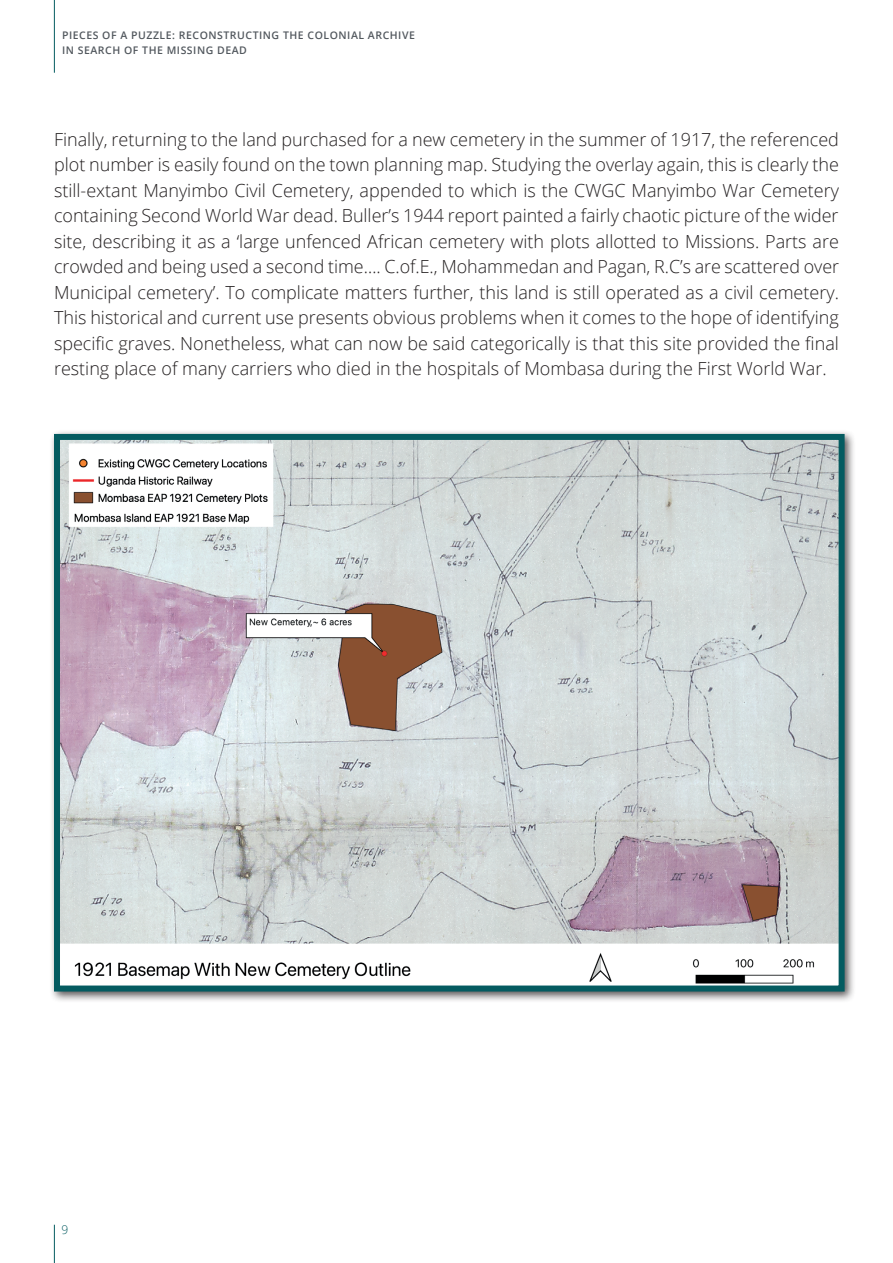
<style>
.page{position:relative;width:893px;height:1263px;background:#fff}
.page>*{position:absolute;margin:0;border:0;box-sizing:border-box;transform-origin:0 0}
.t1{font:300 18px/25.5px "Open Sans";color:#231f20;text-align:justify}
.t2{font:300 12px "Open Sans";color:#045b60}
.t3{font:600 10.5px/15px "Open Sans";letter-spacing:.05em;color:#52585e}
</style>
<div class="page">
<hr style="left:54px;top:1225px;width:1px;height:38px;background:#045b60">
<hr style="left:54px;top:0;width:1px;height:73px;background:#045b60">
<div style="left:49px;top:429px;width:807px;height:574px;background:#231f20;opacity:.75"></div>
<img style="left:61px;top:441px;width:777px;height:543px">
<div style="left:54px;top:434px;width:791px;height:557px;border:6px solid #045b60"></div>
<p class="t3" style="left:62px;top:28px;width:354px">PIECES OF A PUZZLE: RECONSTRUCTING THE COLONIAL ARCHIVE<br>IN SEARCH OF THE MISSING DEAD</p>
<p class="t1" style="left:54px;top:126px;width:787px">Finally, returning to the land purchased for a new cemetery in the summer of 1917, the referenced plot number is easily found on the town planning map. Studying the overlay again, this is clearly the still-extant Manyimbo Civil Cemetery, appended to which is the CWGC Manyimbo War Cemetery containing Second World War dead. Buller’s 1944 report painted a fairly chaotic picture of the wider site, describing it as a ‘large unfenced African cemetery with plots allotted to Missions. Parts are crowded and being used a second time…. C.of.E., Mohammedan and Pagan, R.C’s are scattered over Municipal cemetery’. To complicate matters further, this land is still operated as a civil cemetery.<br>This historical and current use presents obvious problems when it comes to the hope of identifying specific graves. Nonetheless, what can now be said categorically is that this site provided the final resting place of many carriers who died in the hospitals of Mombasa during the First World War.</p>
<p class="t2" style="left:62px;top:1221px;width:8px">9</p>
</div>
